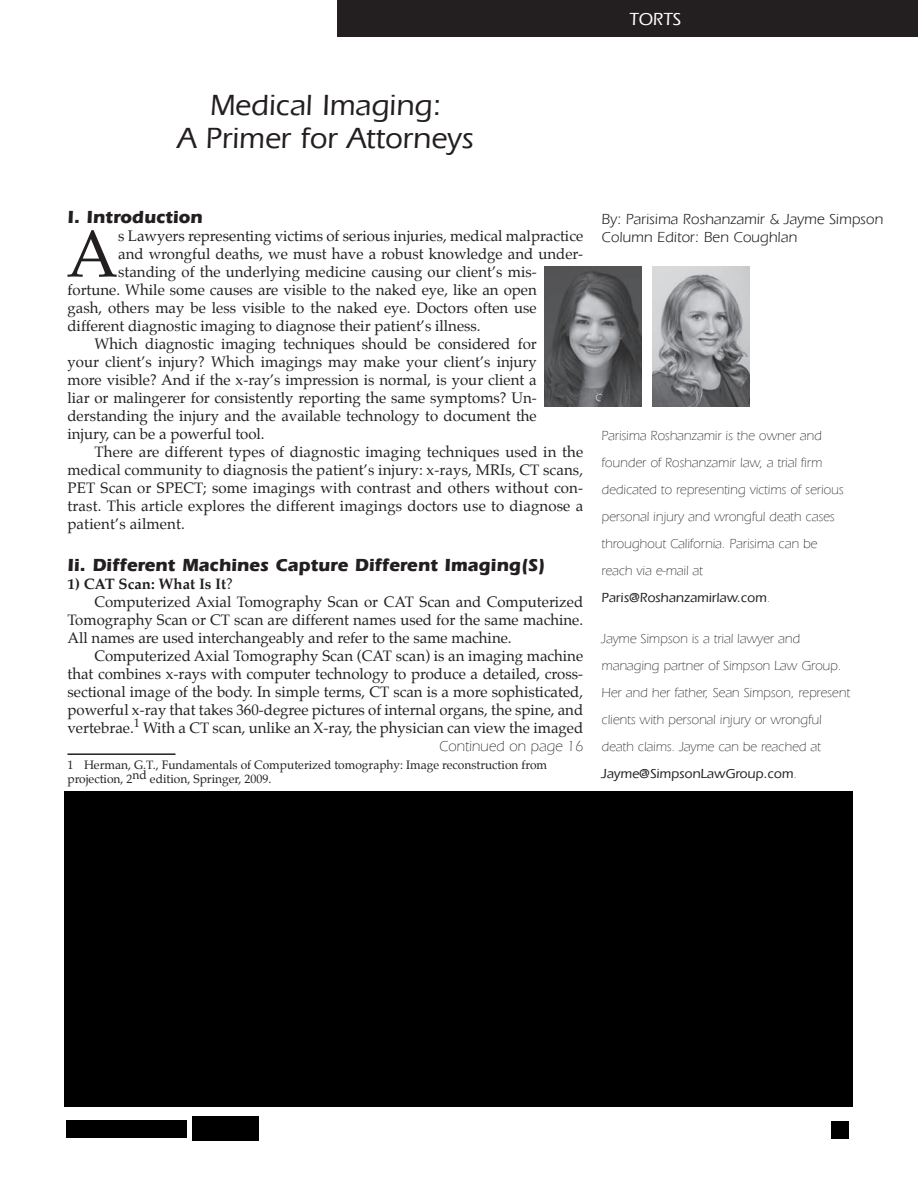
<style>
.page{position:relative;width:918px;height:1188px;background:#fff}
.page>*{position:absolute;margin:0;border:0;box-sizing:border-box;transform-origin:0 0}
.t1{font:66.6px "Palatino";color:#231f20}
.Headline{font:500 30px/33px "ITC Eras LT";color:#231f20;text-align:center}
.Subhead{font:700 18px "ITC Eras LT";color:#231f20}
.t2{font:500 18px "ITC Eras LT";color:#fff}
.t3{font:15px/18px "Palatino";color:#231f20;text-align:justify}
.Byline{font:15px "ITC Eras LT";color:#231f20}
.t4{font:700 15px "Palatino";color:#231f20}
.t5{font:300 15px "ITC Eras LT";color:#231f20}
.Bio{font:300 13.5px/27px "ITC Eras LT";color:#231f20}
.Footnote{font:12px/14.4px "Palatino";color:#231f20}
.s1{font-weight:400}
.s2{font-weight:500}
</style>
<div class="page">
<hr style="left:68px;top:753px;width:108px;height:2px;background:#231f20">
<div style="left:338px;top:0;width:580px;height:36px;background:#231f20"></div>
<img style="left:544px;top:267px;width:98px;height:140px">
<img style="left:652px;top:267px;width:98px;height:140px">
<div style="left:831px;top:1121px;width:18px;height:17px;background:#000"></div>
<div style="left:66px;top:1121px;width:121px;height:17px;background:#000"></div>
<div style="left:193px;top:1117px;width:66px;height:24px;background:#000"></div>
<div style="left:65px;top:791px;width:788px;height:316px;background:#000"></div>
<p class="t2" style="left:630px;top:9px;width:53px">TORTS</p>
<p class="Headline" style="left:177px;top:88px;width:298px">Medical Imaging:<br>A Primer for Attorneys</p>
<p class="Subhead" style="left:68px;top:206px;width:137px">I. Introduction</p>
<p class="t1" style="left:66px;top:199px;width:53px">A</p>
<p class="t3" style="left:118px;top:227px;width:467px">s Lawyers representing victims of serious injuries, medical malpractice</p>
<p class="t3" style="left:118px;top:245px;width:466px">and wrongful deaths, we must have a robust knowledge and under-</p>
<p class="t3" style="left:118px;top:263px;width:420px">standing of the underlying medicine causing our client’s mis-</p>
<p class="t3" style="left:67px;top:281px;width:471px">fortune. While some causes are visible to the naked eye, like an open</p>
<p class="t3" style="left:67px;top:299px;width:471px">gash, others may be less visible to the naked eye. Doctors often use</p>
<p class="t3" style="left:67px;top:317px;width:415px">different diagnostic imaging to diagnose their patient’s illness.</p>
<p class="t3" style="left:67px;top:335px;width:471px;text-indent:27px">Which diagnostic imaging techniques should be considered for your client’s injury? Which imagings may make your client’s injury more visible? And if the x-ray’s impression is normal, is your client a liar or malingerer for consistently reporting the same symptoms? Un&shy;derstanding the injury and the available technology to document the injury, can be a powerful tool.</p>
<p class="t3" style="left:67px;top:443px;width:517px;text-indent:27px">There are different types of diagnostic imaging techniques used in the medical community to diagnosis the patient’s injury: x-rays, MRIs, CT scans, PET Scan or SPECT; some imagings with contrast and others without con&shy;trast. This article explores the different imagings doctors use to diagnose a patient’s ailment.</p>
<p class="Subhead" style="left:68px;top:554px;width:479px">Ii. Different Machines Capture Different Imaging(S)</p>
<p class="t4" style="left:68px;top:571px;width:167px">1) CAT Scan: What Is It<span class="s1">?</span></p>
<p class="t3" style="left:68px;top:592px;width:517px;text-indent:27px">Computerized Axial Tomography Scan or CAT Scan and Computerized Tomography Scan or CT scan are different names used for the same machine.<br>All names are used interchangeably and refer to the same machine.</p>
<p class="t3" style="left:68px;top:646px;width:517px;text-indent:27px">Computerized Axial Tomography Scan (CAT scan) is an imaging machine that combines x-rays with computer technology to produce a detailed, cross&shy;sectional image of the body. In simple terms, CT scan is a more sophisticated, powerful x-ray that takes 360-degree pictures of internal organs, the spine, and vertebrae.<sup>1</sup> With a CT scan, unlike an X-ray, the physician can view the imaged</p>
<p class="Footnote" style="left:68px;top:757px;width:481px">1 Herman, G.T., Fundamentals of Computerized tomography: Image reconstruction from projection, 2nd edition, Springer, 2009.</p>
<p class="t5" style="left:439px;top:738px;width:146px">Continued on page 16</p>
<p class="Byline" style="left:602px;top:211px;width:283px">By: Parisima Roshanzamir &amp; Jayme Simpson</p>
<p class="Byline" style="left:602px;top:229px;width:197px">Column Editor: Ben Coughlan</p>
<p class="Bio" style="left:602px;top:423px;width:243px">Parisima Roshanzamir is the owner and founder of Roshanzamir law, a trial firm dedicated to representing victims of serious personal injury and wrongful death cases throughout California. Parisima can be reach via e-mail at <span class="s2">Paris@Roshanzamirlaw.com</span>.</p>
<p class="Bio" style="left:602px;top:625px;width:250px">Jayme Simpson is a trial lawyer and managing partner of Simpson Law Group.<br>Her and her father, Sean Simpson, represent clients with personal injury or wrongful death claims. Jayme can be reached at <span class="s2">Jayme@SimpsonLawGroup.com</span>.</p>
</div>
